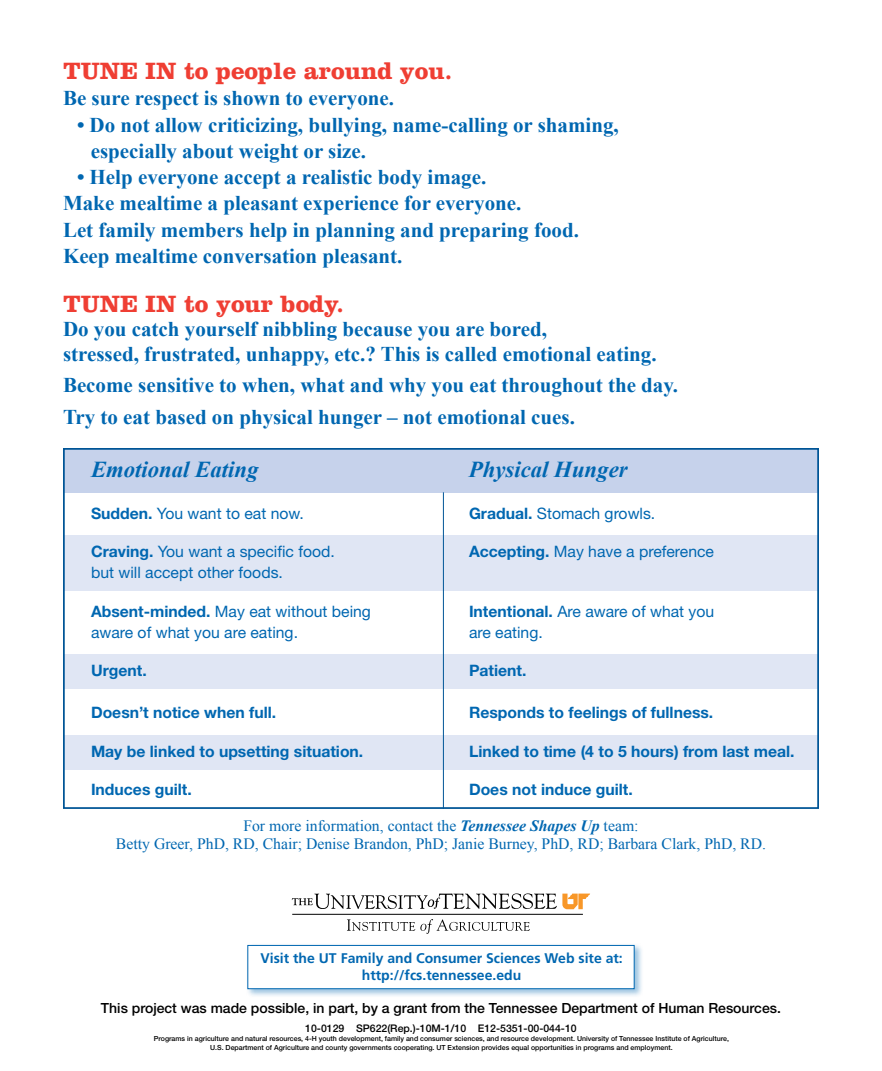
<style>
.page{position:relative;width:882px;height:1071px;background:#fff}
.page>*{position:absolute;margin:0;border:0;box-sizing:border-box;transform-origin:0 0}
.t1{font:700 24.5px "Clarendon LT Std";color:#ef3e33}
.t2{font:italic 700 22.75px "Times New Roman";color:#0067b1}
.t3{font:700 21px/26.2px "Times New Roman";color:#0067b1}
.t4{font:15.75px "Helvetica Neue LT Std";color:#0067b1}
.t5{font:700 15.75px "Helvetica Neue LT Std";color:#0067b1}
.t6{font:15.75px/17.5px "Times New Roman";color:#0067b1;text-align:center}
.t7{font:500 14px "Helvetica Neue LT Std";color:#000}
.t8{font:700 14px/16.8px "Frutiger LT Std";color:#0067b1;text-align:center}
.t9{font:500 10.5px "Helvetica Neue LT Std";color:#000}
.t10{font:500 7px/8.8px "Helvetica Neue LT Std";color:#000;text-align:center}
.s1{font-weight:700}
.s2{font-weight:700;font-style:italic}
</style>
<div class="page">
<div style="left:63px;top:654px;width:756px;height:35px;background:#e0e6f4"></div>
<div style="left:63px;top:735px;width:756px;height:35px;background:#e0e6f4"></div>
<div style="left:63px;top:536px;width:756px;height:55px;background:#e0e6f4"></div>
<div style="left:63px;top:449px;width:756px;height:44px;background:#c6d2eb"></div>
<div style="left:245px;top:943px;width:399px;height:55px;background:#0067b1;opacity:.4"></div>
<div style="left:247px;top:945px;width:388px;height:44px;background:#fff;border:1px solid #0067b1"></div>
<div style="left:63px;top:448px;width:756px;height:361px;border:2px solid #005596"></div>
<hr style="left:443px;top:492px;width:1px;height:317px;background:#005596">
<svg style="left:292px;top:893px;width:298px;height:16px"></svg>
<hr style="left:292px;top:914px;width:291px;height:1px;background:#000">
<svg style="left:347px;top:919px;width:183px;height:15px"></svg>
<p class="t1" style="left:63px;top:56px;width:391px">TUNE IN to people around you.</p>
<p class="t3" style="left:63px;top:85px;width:333px">Be sure respect is shown to everyone.</p>
<p class="t3" style="left:91px;top:111px;width:530px;text-indent:-14px">• Do not allow criticizing, bullying, name-calling or shaming, especially about weight or size.</p>
<p class="t3" style="left:63px;top:164px;width:517px;text-indent:14px">• Help everyone accept a realistic body image.<br>Make mealtime a pleasant experience for everyone.<br>Let family members help in planning and preparing food.<br>Keep mealtime conversation pleasant.</p>
<p class="t1" style="left:63px;top:289px;width:282px">TUNE IN to your body.</p>
<p class="t3" style="left:63px;top:316px;width:595px;line-height:24.5px">Do you catch yourself nibbling because you are bored,<br>stressed, frustrated, unhappy, etc.? This is called emotional eating.</p>
<p class="t3" style="left:63px;top:369px;width:617px;line-height:31.5px">Become sensitive to when, what and why you eat throughout the day.<br>Try to eat based on physical hunger – not emotional cues.</p>
<p class="t2" style="left:91px;top:453px;width:169px">Emotional Eating</p>
<p class="t2" style="left:469px;top:453px;width:160px">Physical Hunger</p>
<p class="t4" style="left:91px;top:504px;width:214px"><span class="s1">Sudden.</span> You want to eat now.</p>
<p class="t4" style="left:469px;top:504px;width:188px"><span class="s1">Gradual.</span> Stomach growls.</p>
<p class="t4" style="left:91px;top:542px;width:245px"><span class="s1">Craving.</span> You want a specific food.</p>
<p class="t4" style="left:469px;top:542px;width:247px"><span class="s1">Accepting.</span> May have a preference</p>
<p class="t4" style="left:91px;top:563px;width:193px">but will accept other foods.</p>
<p class="t4" style="left:91px;top:602px;width:281px"><span class="s1">Absent-minded.</span> May eat without being</p>
<p class="t4" style="left:469px;top:602px;width:247px"><span class="s1">Intentional.</span> Are aware of what you</p>
<p class="t4" style="left:91px;top:623px;width:209px">aware of what you are eating.</p>
<p class="t4" style="left:469px;top:623px;width:75px">are eating.</p>
<p class="t5" style="left:91px;top:661px;width:57px">Urgent.</p>
<p class="t5" style="left:469px;top:661px;width:59px">Patient.</p>
<p class="t5" style="left:91px;top:703px;width:187px">Doesn’t notice when full.</p>
<p class="t5" style="left:469px;top:703px;width:246px">Responds to feelings of fullness.</p>
<p class="t5" style="left:91px;top:741px;width:274px">May be linked to upsetting situation.</p>
<p class="t5" style="left:469px;top:741px;width:327px">Linked to time (4 to 5 hours) from last meal.</p>
<p class="t5" style="left:91px;top:780px;width:102px">Induces guilt.</p>
<p class="t5" style="left:469px;top:780px;width:165px">Does not induce guilt.</p>
<p class="t6" style="left:116px;top:817px;width:652px">For more information, contact the <span class="s2">Tennessee Shapes Up</span> team:<br>Betty Greer, PhD, RD, Chair; Denise Brandon, PhD; Janie Burney, PhD, RD; Barbara Clark, PhD, RD.</p>
<p class="t8" style="left:260px;top:950px;width:364px">Visit the UT Family and Consumer Sciences Web site at: http://fcs.tennessee.edu</p>
<p class="t7" style="left:101px;top:1000px;width:682px">This project was made possible, in part, by a grant from the Tennessee Department of Human Resources.</p>
<p class="t9" style="left:305px;top:1022px;width:273px">10-0129 SP622(Rep.)-10M-1/10 E12-5351-00-044-10</p>
<p class="t10" style="left:154px;top:1034px;width:577px">Programs in agriculture and natural resources, 4-H youth development, family and consumer sciences, and resource development. University of Tennessee Institute of Agriculture,<br>U.S. Department of Agriculture and county governments cooperating. UT Extension provides equal opportunities in programs and employment.</p>
</div>
